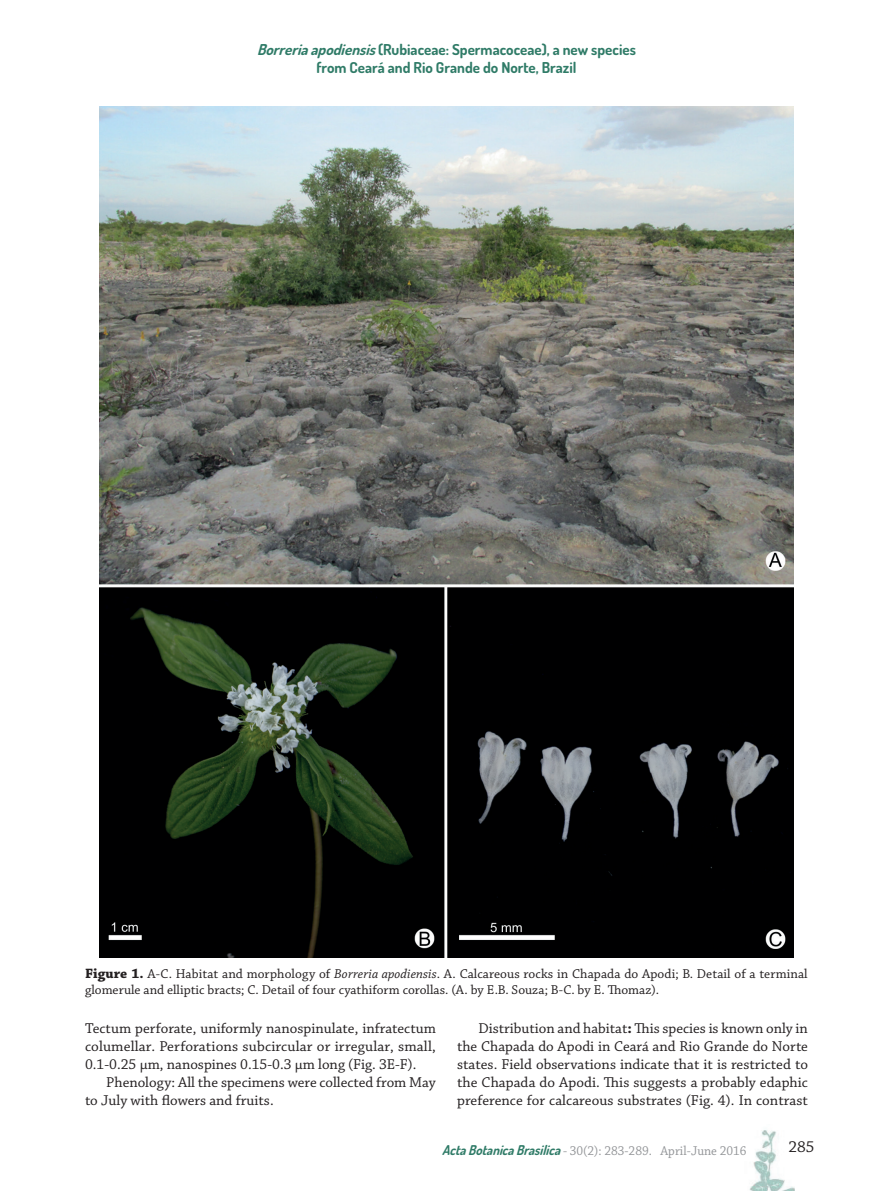
<style>
.page{position:relative;width:893px;height:1191px;background:#fff}
.page>*{position:absolute;margin:0;border:0;box-sizing:border-box;transform-origin:0 0}
.t1{font:16.5px "Chaparral Pro";color:#231f20}
.t2{font:15px/18px "Chaparral Pro";color:#231f20;text-align:justify}
.t3{font:700 15px/18px "Dosis";color:#2f7b67;text-align:center}
.t4{font:13.5px/16.2px "Chaparral Pro";letter-spacing:.005em;color:#231f20}
.t5{font:13.5px "Chaparral Pro";color:#939598;scale:.95 1}
.s1{font-style:italic}
.s2{font-weight:700;font-size:14.25px}
.s3{font-weight:700}
.s4{font-family:"Dosis";font-weight:700;font-style:italic;color:#2f7b67}
</style>
<div class="page">
<img style="left:749px;top:1130px;width:45px;height:61px">
<img style="left:99px;top:106px;width:695px;height:851px">
<p class="t3" style="left:257px;top:40px;width:380px"><span class="s1">Borreriaapodiensis</span>(Rubiaceae: Spermacoceae), a new species from Ceará and Rio Grande do Norte, Brazil</p>
<p class="t4" style="left:85px;top:966px;width:724px"><span class="s2">Figure 1.</span> A-C. Habitat and morphology of <span class="s1">Borreria apodiensis</span>. A. Calcareous rocks in Chapada do Apodi; B. Detail of a terminal glomerule and elliptic bracts; C. Detail of four cyathiform corollas. (A. by E.B. Souza; B-C. by E. Thomaz).</p>
<p class="t2" style="left:85px;top:1019px;width:352px">Tectum perforate, uniformly nanospinulate, infratectum columellar. Perforations subcircular or irregular, small, 0.1-0.25 µm, nanospines 0.15-0.3 µm long (Fig. 3E-F).</p>
<p class="t2" style="left:85px;top:1073px;width:352px;text-indent:21px">Phenology: All the specimens were collected from May to July with flowers and fruits.</p>
<p class="t2" style="left:457px;top:1019px;width:352px;text-indent:21px">Distribution and habitat<span class="s3">:</span> This species is known only in the Chapada do Apodi in Ceará and Rio Grande do Norte states. Field observations indicate that it is restricted to the Chapada do Apodi. This suggests a probably edaphic preference for calcareous substrates (Fig. 4). In contrast</p>
<p class="t5" style="left:442px;top:1143px;width:322px"><span class="s4">ActaBotanicaBrasilica</span>- 30(2): 283-289. April-June 2016</p>
<p class="t1" style="left:788px;top:1137px;width:27px">285</p>
</div>
